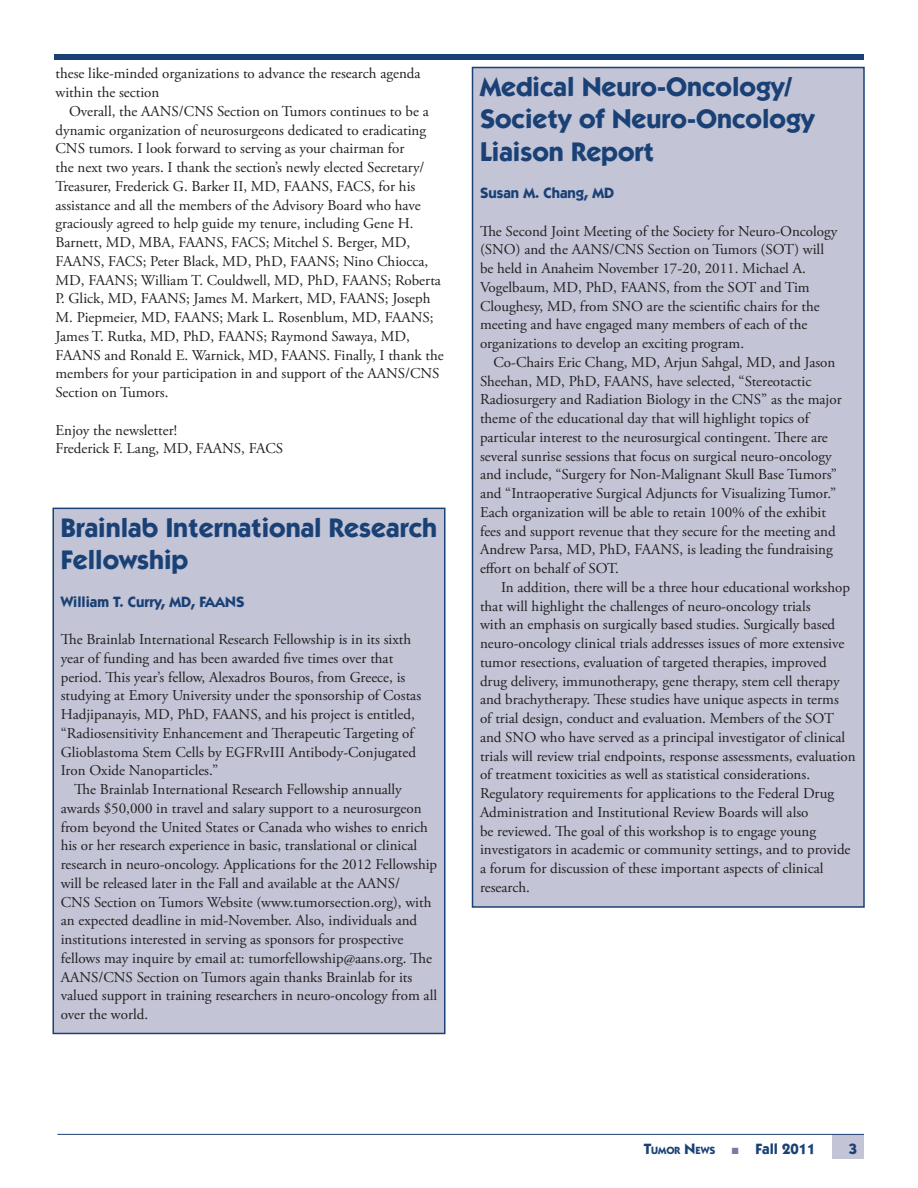
<style>
.page{position:relative;width:918px;height:1188px;background:#fff}
.page>*{position:absolute;margin:0;border:0;box-sizing:border-box;transform-origin:0 0}
.t1{font:700 27px/32.4px "Itc Kabel";color:#1a4176}
.t2{font:15px/18.8px "Adobe Garamond Pro";color:#231f20}
.t3{font:700 15px "Itc Kabel";color:#1a4176}
.t4{font:700 10.5px "Itc Kabel";color:#1a4176}
.s1{font-size:15px}
</style>
<div class="page">
<div style="left:833px;top:1134px;width:31px;height:25px;background:#c3c4d5"></div>
<hr style="left:57px;top:1134px;width:807px;height:1px;background:#1a4176">
<div style="left:54px;top:54px;width:810px;height:6px;background:#1a4176"></div>
<div style="left:473px;top:68px;width:391px;height:839px;background:#c3c4d5"></div>
<div style="left:472px;top:67px;width:393px;height:841px;border:2px solid #1a4176"></div>
<div style="left:53px;top:508px;width:392px;height:525px;background:#c3c4d5"></div>
<div style="left:52px;top:508px;width:394px;height:526px;border:2px solid #1a4176"></div>
<p class="t2" style="left:56px;top:65px;width:367px">these like-minded organizations to advance the research agenda within the section</p>
<p class="t2" style="left:56px;top:103px;width:390px;text-indent:14px">Overall, the AANS/CNS Section on Tumors continues to be a dynamic organization of neurosurgeons dedicated to eradicating CNS tumors. I look forward to serving as your chairman for<br>the next two years. I thank the section’s newly elected Secretary/ Treasurer, Frederick G. Barker II, MD, FAANS, FACS, for his assistance and all the members of the Advisory Board who have graciously agreed to help guide my tenure, including Gene H.<br>Barnett, MD, MBA, FAANS, FACS; Mitchel S. Berger, MD, FAANS, FACS; Peter Black, MD, PhD, FAANS; Nino Chiocca, MD, FAANS; William T. Couldwell, MD, PhD, FAANS; Roberta P. Glick, MD, FAANS; James M. Markert, MD, FAANS; Joseph M. Piepmeier, MD, FAANS; Mark L. Rosenblum, MD, FAANS; James T. Rutka, MD, PhD, FAANS; Raymond Sawaya, MD, FAANS and Ronald E. Warnick, MD, FAANS. Finally, I thank the members for your participation in and support of the AANS/CNS Section on Tumors.</p>
<p class="t2" style="left:56px;top:422px;width:229px">Enjoy the newsletter!<br>Frederick F. Lang, MD, FAANS, FACS</p>
<h1 class="t1" style="left:61px;top:513px;width:378px">Brainlab International Research<br>Fellowship</h1>
<p class="t3" style="left:61px;top:596px;width:185px">William T. Curry, MD, FAANS</p>
<p class="t2" style="left:61px;top:631px;width:362px">The Brainlab International Research Fellowship is in its sixth year of funding and has been awarded five times over that period. This year’s fellow, Alexadros Bouros, from Greece, is studying at Emory University under the sponsorship of Costas Hadjipanayis, MD, PhD, FAANS, and his project is entitled, “Radiosensitivity Enhancement and Therapeutic Targeting of Glioblastoma Stem Cells by EGFRvIII Antibody-Conjugated Iron Oxide Nanoparticles.”</p>
<p class="t2" style="left:61px;top:781px;width:378px;text-indent:14px">The Brainlab International Research Fellowship annually awards $50,000 in travel and salary support to a neurosurgeon from beyond the United States or Canada who wishes to enrich his or her research experience in basic, translational or clinical research in neuro-oncology. Applications for the 2012 Fellowship will be released later in the Fall and available at the AANS/<br>CNS Section on Tumors Website (www.tumorsection.org), with an expected deadline in mid-November. Also, individuals and institutions interested in serving as sponsors for prospective fellows may inquire by email at: tumorfellowship@aans.org. The AANS/CNS Section on Tumors again thanks Brainlab for its valued support in training researchers in neuro-oncology from all over the world.</p>
<h1 class="t1" style="left:480px;top:73px;width:336px">Medical Neuro-Oncology/<br>Society of Neuro-Oncology<br>Liaison Report</h1>
<p class="t3" style="left:480px;top:187px;width:136px">Susan M. Chang, MD</p>
<p class="t2" style="left:480px;top:223px;width:359px">The Second Joint Meeting of the Society for Neuro-Oncology (SNO) and the AANS/CNS Section on Tumors (SOT) will be held in Anaheim November 17-20, 2011. Michael A.<br>Vogelbaum, MD, PhD, FAANS, from the SOT and Tim Cloughesy, MD, from SNO are the scientific chairs for the meeting and have engaged many members of each of the organizations to develop an exciting program.</p>
<p class="t2" style="left:480px;top:354px;width:363px;text-indent:14px">Co-Chairs Eric Chang, MD, Arjun Sahgal, MD, and Jason Sheehan, MD, PhD, FAANS, have selected, “Stereotactic Radiosurgery and Radiation Biology in the CNS” as the major theme of the educational day that will highlight topics of particular interest to the neurosurgical contingent. There are several sunrise sessions that focus on surgical neuro-oncology and include, “Surgery for Non-Malignant Skull Base Tumors” and “Intraoperative Surgical Adjuncts for Visualizing Tumor.” Each organization will be able to retain 100% of the exhibit fees and support revenue that they secure for the meeting and Andrew Parsa, MD, PhD, FAANS, is leading the fundraising effort on behalf of SOT.</p>
<p class="t2" style="left:480px;top:579px;width:377px;text-indent:21px">In addition, there will be a three hour educational workshop that will highlight the challenges of neuro-oncology trials<br>with an emphasis on surgically based studies. Surgically based neuro-oncology clinical trials addresses issues of more extensive tumor resections, evaluation of targeted therapies, improved drug delivery, immunotherapy, gene therapy, stem cell therapy and brachytherapy. These studies have unique aspects in terms<br>of trial design, conduct and evaluation. Members of the SOT and SNO who have served as a principal investigator of clinical trials will review trial endpoints, response assessments, evaluation of treatment toxicities as well as statistical considerations.<br>Regulatory requirements for applications to the Federal Drug Administration and Institutional Review Boards will also<br>be reviewed. The goal of this workshop is to engage young investigators in academic or community settings, and to provide a forum for discussion of these important aspects of clinical research.</p>
<p class="t4" style="left:644px;top:1144px;width:73px"><span class="s1">T</span>UMOR <span class="s1">N</span>EWS</p>
<p class="t3" style="left:756px;top:1143px;width:62px">Fall 2011</p>
<p class="t3" style="left:849px;top:1143px;width:10px">3</p>
</div>
